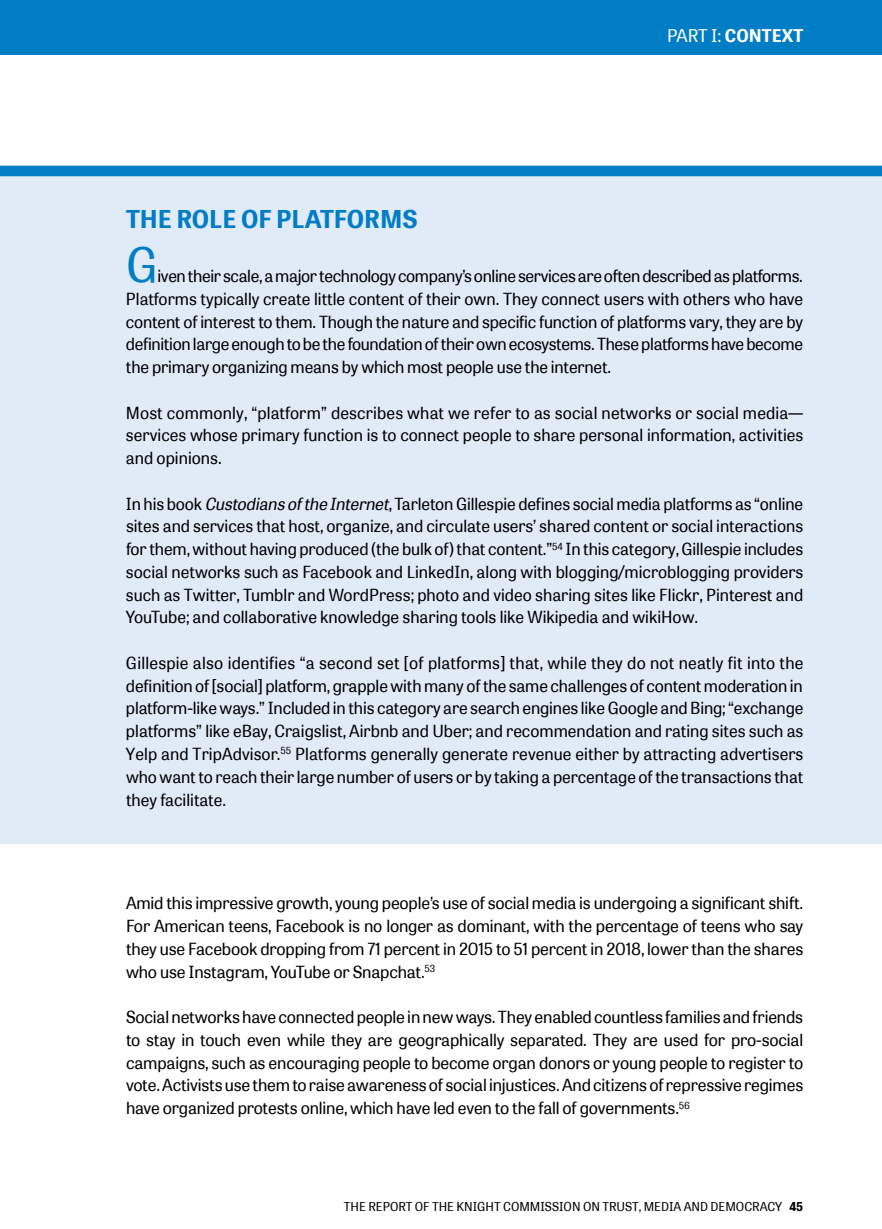
<style>
.page{position:relative;width:882px;height:1229px;background:#fff}
.page>*{position:absolute;margin:0;border:0;box-sizing:border-box;transform-origin:0 0}
.t1{font:47.25px "Tablet Gothic W01";color:#007dc5}
.t2{font:700 24.5px "Tablet Gothic W01";color:#007dc5}
.t3{font:700 17.5px "Tablet Gothic W01";color:#fff}
.t4{font:16.62px/22.8px "Tablet Gothic W01";letter-spacing:-.01em;color:#000;text-align:justify}
.t5{font:12.25px "Tablet Gothic W01";color:#000}
.s1{font-weight:400}
.s2{font-style:italic}
.s3{font-weight:700}
</style>
<div class="page">
<div style="left:0;top:0;width:882px;height:55px;background:#007dc5"></div>
<div style="left:0;top:166px;width:882px;height:678px;background:#e1eaf7"></div>
<div style="left:0;top:166px;width:882px;height:10px;background:#007dc5"></div>
<p class="t3" style="left:667px;top:25px;width:138px"><span class="s1">PART I:</span> CONTEXT</p>
<h2 class="t2" style="left:126px;top:204px;width:293px">THE ROLE OF PLATFORMS</h2>
<h1 class="t1" style="left:126px;top:238px;width:34px">G</h1>
<p class="t4" style="left:126px;top:265px;width:679px;text-indent:32px">iven their scale, a major technology company’s online services are often described as platforms.<br>Platforms typically create little content of their own. They connect users with others who have content of interest to them. Though the nature and specific function of platforms vary, they are by definition large enough to be the foundation of their own ecosystems. These platforms have become the primary organizing means by which most people use the internet.</p>
<p class="t4" style="left:126px;top:401px;width:679px">Most commonly, “platform” describes what we refer to as social networks or social media— services whose primary function is to connect people to share personal information, activities and opinions.</p>
<p class="t4" style="left:126px;top:492px;width:679px">In his book <span class="s2">Custodians ofthe Internet</span>, Tarleton Gillespie defines social media platforms as “online sites and services that host, organize, and circulate users’ shared content or social interactions for them, without having produced (the bulk of) that content.”<sup>54</sup> In this category, Gillespie includes social networks such as Facebook and LinkedIn, along with blogging/microblogging providers such as Twitter, Tumblr and WordPress; photo and video sharing sites like Flickr, Pinterest and YouTube; and collaborative knowledge sharing tools like Wikipedia and wikiHow.</p>
<p class="t4" style="left:126px;top:652px;width:679px">Gillespie also identifies “a second set [of platforms] that, while they do not neatly fit into the definition of [social] platform, grapple with many of the same challenges of content moderation in platform-like ways.” Included in this category are search engines like Google and Bing; “exchange platforms” like eBay, Craigslist, Airbnb and Uber; and recommendation and rating sites such as Yelp and TripAdvisor.<sup>55</sup> Platforms generally generate revenue either by attracting advertisers who want to reach their large number of users or by taking a percentage of the transactions that they facilitate.</p>
<p class="t4" style="left:126px;top:892px;width:679px">Amid this impressive growth, young people’s use of social media is undergoing a significant shift.<br>For American teens, Facebook is no longer as dominant, with the percentage of teens who say they use Facebook dropping from 71 percent in 2015 to 51 percent in 2018, lower than the shares who use Instagram, YouTube or Snapchat.<sup>53</sup></p>
<p class="t4" style="left:126px;top:1006px;width:679px">Social networks have connected people in new ways. They enabled countless families and friends to stay in touch even while they are geographically separated. They are used for pro-social campaigns, such as encouraging people to become organ donors or young people to register to vote. Activists use them to raise awareness of social injustices. And citizens of repressive regimes have organized protests online, which have led even to the fall of governments.<sup>56</sup></p>
<p class="t5" style="left:344px;top:1199px;width:461px">THE REPORT OF THE KNIGHT COMMISSION ON TRUST, MEDIA AND DEMOCRACY <span class="s3">45</span></p>
</div>
